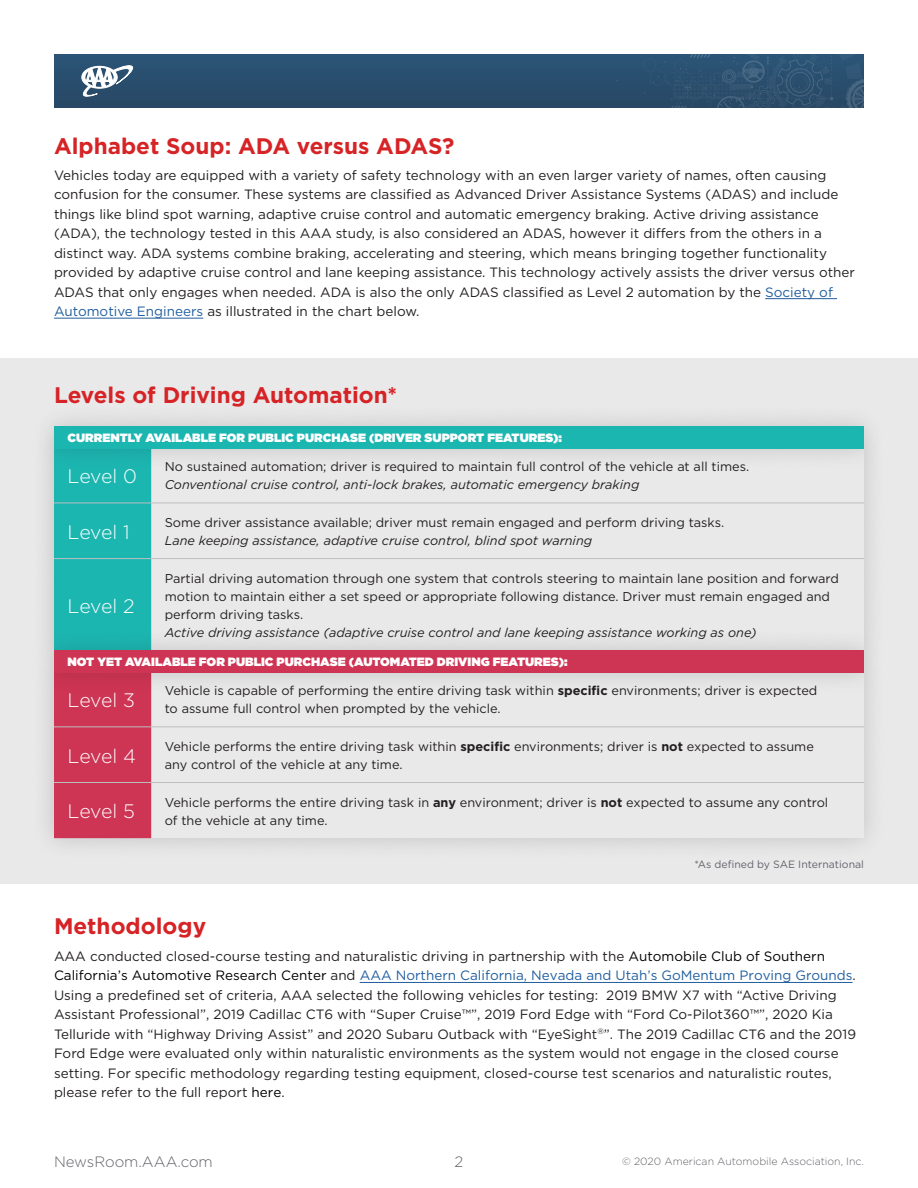
<style>
.page{position:relative;width:918px;height:1188px;background:#fff}
.page>*{position:absolute;margin:0;border:0;box-sizing:border-box;transform-origin:0 0}
.t1{font:700 22.5px "Gotham";color:#d62326}
.t2{font:300 19.5px "Gotham";letter-spacing:-.015em;color:#fff}
.t3{font:300 15px "Gotham";color:#636269}
.t4{font:13.5px/19.5px "Gotham";color:#231f20}
.t5{font:12.75px/18px "Gotham";color:#231f20}
.t6{font:italic 12.75px "Gotham";color:#231f20}
.t7{font:900 12px "Gotham";color:#fff}
.t8{font:300 10.5px "Gotham";color:#636269}
.t9{font:10.5px "Gotham";color:#636269}
.s1{color:#215e9e}
.s2{font-weight:700}
.s3{color:#000}
</style>
<div class="page">
<hr style="left:765px;top:298px;width:72px;height:1px;background:#215e9e">
<hr style="left:54px;top:318px;width:149px;height:1px;background:#215e9e">
<hr style="left:360px;top:982px;width:493px;height:1px;background:#215e9e">
<div style="left:0;top:358px;width:918px;height:525px;background:#e9e9ea"></div>
<div style="left:30px;top:423px;width:858px;height:251px;background:#e3e3e4"></div>
<div style="left:54px;top:447px;width:810px;height:203px;background:#e9e9ea"></div>
<div style="left:54px;top:472px;width:97px;height:154px;background:#1cb6b1"></div>
<hr style="left:54px;top:503px;width:97px;height:1px;background:#bcbec0">
<hr style="left:151px;top:503px;width:713px;height:1px;background:#bcbec0">
<hr style="left:54px;top:558px;width:97px;height:1px;background:#bcbec0">
<hr style="left:151px;top:558px;width:713px;height:1px;background:#bcbec0">
<div style="left:30px;top:647px;width:858px;height:215px;background:#231f20;opacity:.19"></div>
<div style="left:54px;top:671px;width:810px;height:167px;background:#e9e9ea"></div>
<div style="left:54px;top:696px;width:97px;height:142px;background:#ce3453"></div>
<hr style="left:54px;top:726px;width:97px;height:1px;background:#bcbec0">
<hr style="left:151px;top:726px;width:713px;height:1px;background:#bcbec0">
<hr style="left:54px;top:782px;width:97px;height:1px;background:#bcbec0">
<hr style="left:151px;top:782px;width:713px;height:1px;background:#bcbec0">
<div style="left:30px;top:402px;width:858px;height:70px;background:#231f20;opacity:.19"></div>
<div style="left:54px;top:426px;width:810px;height:23px;background:#1cb6b1"></div>
<div style="left:30px;top:626px;width:858px;height:70px;background:#231f20;opacity:.19"></div>
<div style="left:54px;top:650px;width:810px;height:23px;background:#ce3453"></div>
<div style="left:54px;top:54px;width:810px;height:54px;background:#294e6d"></div>
<svg style="left:644px;top:54px;width:220px;height:54px"></svg>
<svg style="left:82px;top:65px;width:52px;height:32px"></svg>
<h1 class="t1" style="left:54px;top:133px;width:402px">Alphabet Soup: ADA versus ADAS?</h1>
<p class="t4" style="left:54px;top:165px;width:803px">Vehicles today are equipped with a variety of safety technology with an even larger variety of names, often causing confusion for the consumer. These systems are classified as Advanced Driver Assistance Systems (ADAS) and include things like blind spot warning, adaptive cruise control and automatic emergency braking. Active driving assistance (ADA), the technology tested in this AAA study, is also considered an ADAS, however it differs from the others in a distinct way. ADA systems combine braking, accelerating and steering, which means bringing together functionality provided by adaptive cruise control and lane keeping assistance. This technology actively assists the driver versus other ADAS that only engages when needed. ADA is also the only ADAS classified as Level 2 automation by the <span class="s1">Society of Automotive Engineers</span> as illustrated in the chart below.</p>
<h1 class="t1" style="left:54px;top:382px;width:345px">Levels of Driving Automation*</h1>
<p class="t7" style="left:68px;top:431px;width:496px">CURRENTLY AVAILABLE FOR PUBLIC PURCHASE (DRIVER SUPPORT FEATURES):</p>
<h2 class="t2" style="left:68px;top:466px;width:71px">Level 0</h2>
<h2 class="t2" style="left:68px;top:521px;width:64px">Level 1</h2>
<h2 class="t2" style="left:68px;top:595px;width:69px">Level 2</h2>
<p class="t5" style="left:165px;top:458px;width:586px">No sustained automation; driver is required to maintain full control of the vehicle at all times.</p>
<p class="t6" style="left:165px;top:478px;width:476px">Conventional cruise control, anti-lock brakes, automatic emergency braking</p>
<p class="t5" style="left:165px;top:513px;width:561px">Some driver assistance available; driver must remain engaged and perform driving tasks.</p>
<p class="t6" style="left:165px;top:534px;width:429px">Lane keeping assistance, adaptive cruise control, blind spot warning</p>
<p class="t5" style="left:165px;top:569px;width:676px">Partial driving automation through one system that controls steering to maintain lane position and forward motion to maintain either a set speed or appropriate following distance. Driver must remain engaged and perform driving tasks.</p>
<p class="t6" style="left:165px;top:625px;width:593px">Active driving assistance (adaptive cruise control and lane keeping assistance working as one)</p>
<p class="t7" style="left:68px;top:655px;width:502px">NOT YET AVAILABLE FOR PUBLIC PURCHASE (AUTOMATED DRIVING FEATURES):</p>
<h2 class="t2" style="left:68px;top:690px;width:69px">Level 3</h2>
<p class="t5" style="left:165px;top:682px;width:654px">Vehicle is capable of performing the entire driving task within <span class="s2">specific</span> environments; driver is expected to assume full control when prompted by the vehicle.</p>
<h2 class="t2" style="left:68px;top:745px;width:70px">Level 4</h2>
<p class="t5" style="left:165px;top:737px;width:651px">Vehicle performs the entire driving task within <span class="s2">specific</span> environments; driver is <span class="s2">not</span> expected to assume any control of the vehicle at any time.</p>
<h2 class="t2" style="left:68px;top:801px;width:69px">Level 5</h2>
<p class="t5" style="left:165px;top:793px;width:665px">Vehicle performs the entire driving task in <span class="s2">any</span> environment; driver is <span class="s2">not</span> expected to assume any control of the vehicle at any time.</p>
<p class="t9" style="left:694px;top:858px;width:171px">*As defined by SAE International</p>
<h1 class="t1" style="left:54px;top:913px;width:154px">Methodology</h1>
<p class="t4" style="left:54px;top:946px;width:804px">AAA conducted closed-course testing and naturalistic driving in partnership with the <span class="s3">Automobile Club of Southern California’s Automotive Research Center</span> and <span class="s1">AAA Northern California, Nevada and Utah’s GoMentum Proving Grounds</span>.<br>Using a predefined set of criteria, AAA selected the following vehicles for testing: 2019 BMW X7 with “Active Driving Assistant Professional”, 2019 Cadillac CT6 with “Super Cruise™”, 2019 Ford Edge with “Ford Co-Pilot360™”, 2020 Kia Telluride with “Highway Driving Assist” and 2020 Subaru Outback with “EyeSight<sup>®</sup>”. The 2019 Cadillac CT6 and the 2019<br>Ford Edge were evaluated only within naturalistic environments as the system would not engage in the closed course setting. For specific methodology regarding testing equipment, closed-course test scenarios and naturalistic routes, please refer to the full report <span class="s3">here</span>.</p>
<p class="t3" style="left:54px;top:1154px;width:160px">NewsRoom.AAA.com</p>
<p class="t3" style="left:455px;top:1154px;width:10px">2</p>
<p class="t8" style="left:622px;top:1156px;width:243px">© 2020 American Automobile Association, Inc.</p>
</div>
